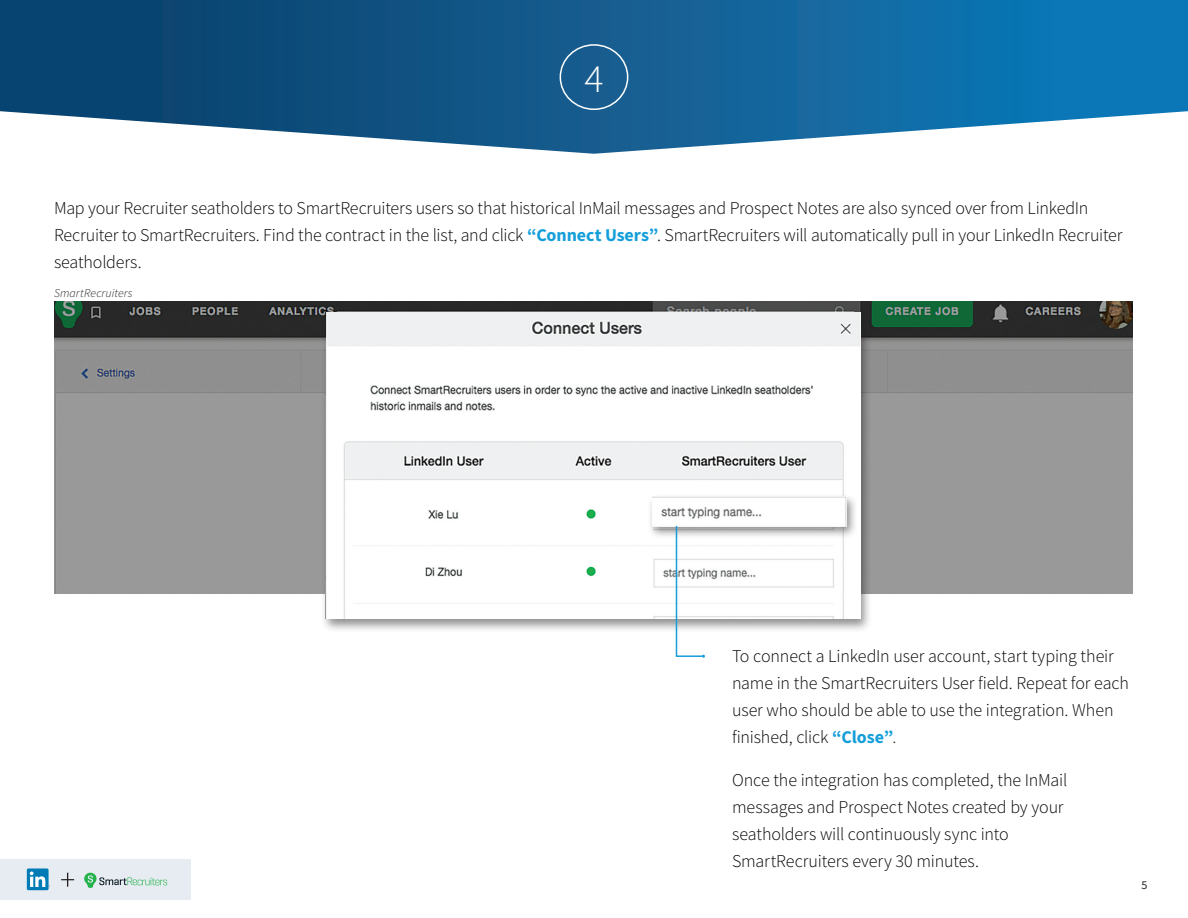
<style>
.page{position:relative;width:1188px;height:918px;background:#fff}
.page>*{position:absolute;margin:0;border:0;box-sizing:border-box;transform-origin:0 0}
.t1{font:300 40.05px "Source Sans Pro";color:#fff}
.Steps_Copy{font:300 18px/27px "Source Sans Pro";letter-spacing:-.01em;color:#040503}
.t2{font:italic 300 12px "Source Sans Pro";letter-spacing:.01em;color:#231f20}
.t3{font:12px "Source Sans Pro";color:#231f20}
.s1{font-weight:700;color:#159fda}
.s2{color:#231f20}
</style>
<div class="page">
<svg style="left:0;top:0;width:1188px;height:154px;background:#3173a0"></svg>
<div style="left:0;top:859px;width:191px;height:41px;background:#e6ecf1"></div>
<svg style="left:61px;top:873px;width:13px;height:14px"></svg>
<svg style="left:84px;top:873px;width:83px;height:15px"></svg>
<div style="left:560px;top:44px;width:68px;height:66px;border:2px solid #fff;border-radius:50%"></div>
<img style="left:54px;top:302px;width:1078px;height:292px">
<div style="left:321px;top:309px;width:551px;height:323px;background:#231f20;opacity:.5"></div>
<img style="left:326px;top:313px;width:535px;height:306px">
<div style="left:647px;top:493px;width:210px;height:46px;background:#231f20;opacity:.5"></div>
<img style="left:652px;top:497px;width:194px;height:29px">
<svg style="left:675px;top:525px;width:30px;height:133px"></svg>
<div style="left:27px;top:868px;width:22px;height:22px;background:#007bb6;border-radius:2px"></div>
<svg style="left:30px;top:871px;width:15px;height:16px"></svg>
<p class="t1" style="left:584px;top:54px;width:21px">4</p>
<p class="Steps_Copy" style="left:54px;top:194px;width:1070px">Map your Recruiter seatholders to SmartRecruiters users so that historical InMail messages and Prospect Notes are also synced over from LinkedIn<br>Recruiter to SmartRecruiters. Find the contract in the list, and click <span class="s1">“Connect Users”</span>. SmartRecruiters will automatically pull in your LinkedIn Recruiter seatholders.</p>
<p class="t2" style="left:54px;top:285px;width:80px">SmartRecruiters</p>
<p class="Steps_Copy" style="left:732px;top:642px;width:398px">To connect a LinkedIn user account, start typing their name in the SmartRecruiters User field. Repeat for each user who should be able to use the integration. When finished, click <span class="s1">“Close”</span><span class="s2">.</span></p>
<p class="Steps_Copy" style="left:732px;top:767px;width:337px">Once the integration has completed, the InMail messages and Prospect Notes created by your seatholders will continuously sync into SmartRecruiters every 30 minutes.</p>
<p class="t3" style="left:1142px;top:877px;width:7px">5</p>
</div>
